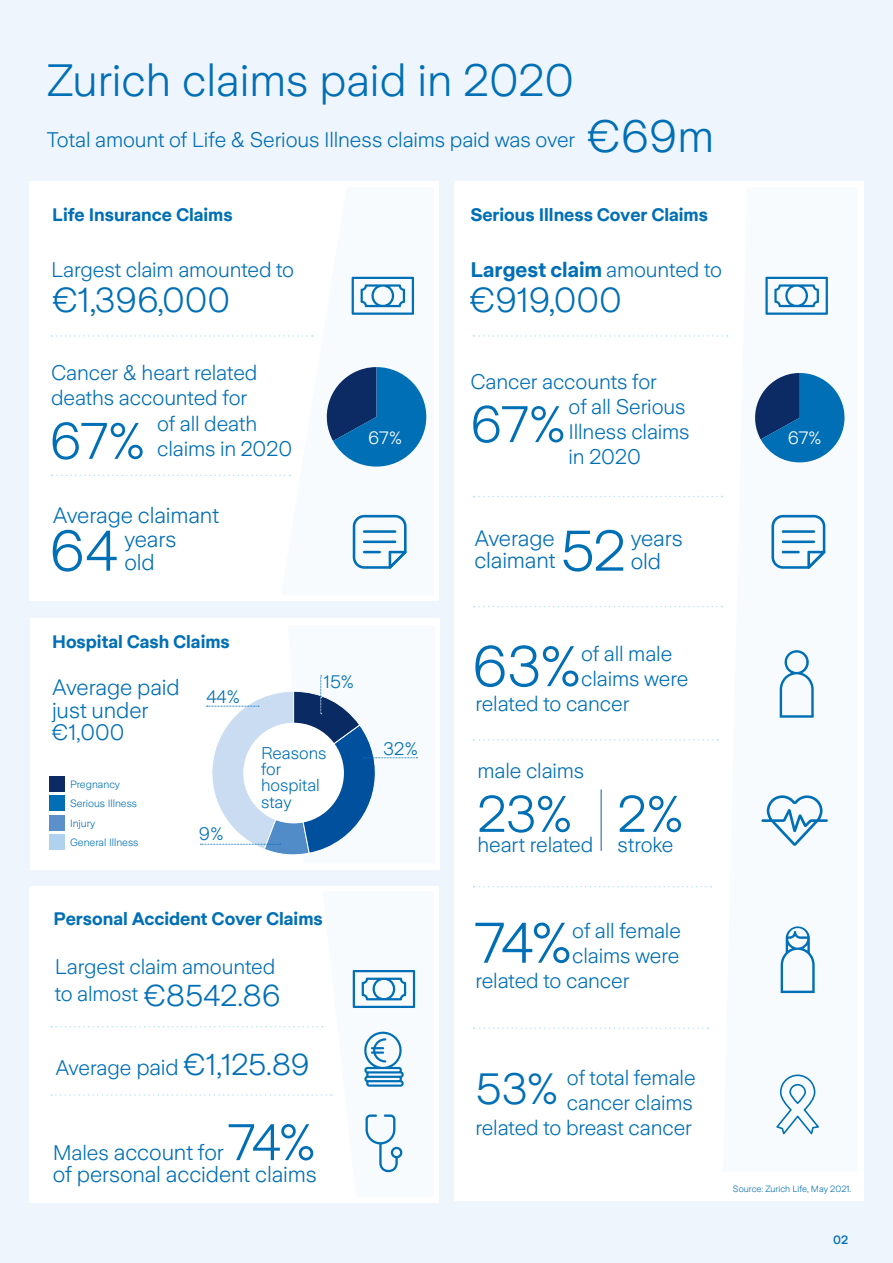
<style>
.page{position:relative;width:893px;height:1263px;background:#eff5fc}
.page>*{position:absolute;margin:0;border:0;box-sizing:border-box;transform-origin:0 0}
.t1{font:300 56.85px "Zurich Sans";letter-spacing:-.01em;color:#006fb6}
.t2{font:300 51px "Zurich Sans";letter-spacing:-.015em;color:#006fb6}
.t3{font:300 45px "Zurich Sans";color:#006fb6}
.t4{font:300 43.5px "Zurich Sans";color:#006fb6}
.t5{font:300 34.5px "Zurich Sans";color:#006fb6}
.t6{font:300 30px "Zurich Sans";color:#006fb6}
.t7{font:300 22.2px/22.5px "Zurich Sans";letter-spacing:-.005em;color:#006fb6}
.t8{font:300 21px/25.2px "Zurich Sans";letter-spacing:-.005em;color:#006fb6}
.t9{font:700 21px "Zurich Sans";color:#006fb6}
.t10{font:700 18px "Zurich Sans";color:#006fb6}
.t11{font:300 18px "Zurich Sans";color:#006fb6}
.t12{font:300 17.85px "Zurich Sans";color:#fff}
.t13{font:300 16.8px/16.4px "Zurich Sans";color:#006fb6}
.t14{font:500 12px "Zurich Sans";color:#006fb6}
.t15{font:300 10.5px/19.5px "Zurich Sans";color:#006fb6}
.t16{font:300 9px "Zurich Sans";color:#006fb6}
.s1{font-size:45px}
.s2{font-weight:300}
.s3{font-size:21px}
.s4{font-size:22.2px}
</style>
<div class="page">
<div style="left:454px;top:181px;width:409px;height:1020px;background:#fff"></div>
<div style="left:30px;top:181px;width:409px;height:420px;background:#fff"></div>
<svg style="left:755px;top:373px;width:89px;height:89px"></svg>
<div style="left:30px;top:886px;width:409px;height:316px;background:#fff"></div>
<div style="left:31px;top:619px;width:409px;height:251px;background:#fff"></div>
<svg style="left:200px;top:675px;width:218px;height:180px"></svg>
<svg style="left:326px;top:367px;width:100px;height:100px"></svg>
<div style="left:49px;top:834px;width:16px;height:16px;background:#b1d2ef"></div>
<div style="left:49px;top:815px;width:16px;height:16px;background:#5c90ca"></div>
<div style="left:49px;top:795px;width:16px;height:15px;background:#006fb6"></div>
<div style="left:49px;top:776px;width:16px;height:15px;background:#0c2a64"></div>
<hr style="left:600px;top:789px;width:2px;height:62px;background:#5c90ca">
<svg style="left:473px;top:335px;width:255px;height:2px"></svg>
<svg style="left:473px;top:496px;width:249px;height:1px"></svg>
<svg style="left:473px;top:606px;width:249px;height:1px"></svg>
<svg style="left:473px;top:739px;width:245px;height:2px"></svg>
<svg style="left:473px;top:886px;width:238px;height:1px"></svg>
<svg style="left:473px;top:1027px;width:235px;height:2px"></svg>
<svg style="left:51px;top:475px;width:239px;height:1px"></svg>
<svg style="left:51px;top:335px;width:262px;height:2px"></svg>
<svg style="left:352px;top:277px;width:62px;height:38px"></svg>
<svg style="left:765px;top:277px;width:63px;height:38px"></svg>
<svg style="left:780px;top:650px;width:34px;height:68px"></svg>
<svg style="left:781px;top:926px;width:34px;height:67px"></svg>
<svg style="left:761px;top:795px;width:67px;height:51px"></svg>
<svg style="left:51px;top:970px;width:365px;height:203px"></svg>
<svg style="left:353px;top:515px;width:54px;height:54px"></svg>
<svg style="left:771px;top:515px;width:54px;height:54px"></svg>
<svg style="left:776px;top:1074px;width:43px;height:60px"></svg>
<h3 class="t3" style="left:47px;top:55px;width:529px">Zurich claims paid in 2020</h3>
<p class="t8" style="left:47px;top:128px;width:669px">Total amount of Life &amp; Serious Illness claims paid was over <span class="s1">€69m</span></p>
<p class="t10" style="left:52px;top:205px;width:182px">Life Insurance Claims</p>
<p class="t10" style="left:470px;top:205px;width:239px">Serious Illness Cover Claims</p>
<p class="t8" style="left:51px;top:258px;width:245px">Largest claim amounted to</p>
<h3 class="t5" style="left:53px;top:282px;width:179px">€1,396,000</h3>
<p class="t8" style="left:51px;top:361px;width:208px">Cancer &amp; heart related</p>
<p class="t8" style="left:51px;top:386px;width:197px">deaths accounted for</p>
<p class="t8" style="left:157px;top:411px;width:102px">of all death</p>
<p class="t8" style="left:157px;top:436px;width:137px">claims in 2020</p>
<h2 class="t2" style="left:49px;top:413px;width:97px">67%</h2>
<p class="t7" style="left:124px;top:504px;width:96px;line-height:23.2px;text-indent:-72px">Average claimant years<br>old</p>
<h1 class="t1" style="left:49px;top:520px;width:70px">64</h1>
<p class="t12" style="left:368px;top:428px;width:35px">67%</p>
<p class="t9" style="left:471px;top:259px;width:253px">Largest claim <span class="s2">amounted to</span></p>
<h3 class="t5" style="left:470px;top:282px;width:153px">€919,000</h3>
<p class="t8" style="left:569px;top:369px;width:123px;text-indent:-98px">Cancer accounts for<br>of all Serious<br>Illness claims in 2020</p>
<h2 class="t2" style="left:470px;top:397px;width:97px">67%</h2>
<h1 class="t1" style="left:560px;top:520px;width:67px">52</h1>
<p class="t7" style="left:474px;top:527px;width:83px">Average claimant</p>
<p class="t7" style="left:631px;top:528px;width:54px">years</p>
<p class="t7" style="left:631px;top:550px;width:32px">old</p>
<p class="t12" style="left:788px;top:428px;width:35px">67%</p>
<p class="t10" style="left:52px;top:632px;width:179px">Hospital Cash Claims</p>
<p class="t7" style="left:52px;top:677px;width:129px">Average paid just under €1,000</p>
<p class="t11" style="left:324px;top:672px;width:32px">15%</p>
<p class="t11" style="left:206px;top:687px;width:35px">44%</p>
<p class="t13" style="left:261px;top:745px;width:67px">Reasons</p>
<p class="t11" style="left:384px;top:739px;width:36px">32%</p>
<p class="t13" style="left:261px;top:761px;width:60px">for hospital stay</p>
<p class="t15" style="left:70px;top:774px;width:70px">Pregnancy<br>Serious Illness<br>Injury<br>General Illness</p>
<p class="t11" style="left:199px;top:824px;width:26px">9%</p>
<p class="t10" style="left:54px;top:909px;width:271px">Personal Accident Cover Claims</p>
<p class="t8" style="left:55px;top:953px;width:222px;line-height:27px">Largest claim amounted to almost</p>
<h3 class="t6" style="left:144px;top:980px;width:138px">€8542.86</h3>
<h3 class="t6" style="left:55px;top:1048px;width:256px"><span class="s3">Average</span> <span class="s4">paid</span> €1,125.89</h3>
<h2 class="t2" style="left:228px;top:1115px;width:89px">74%</h2>
<p class="t7" style="left:53px;top:1141px;width:265px"><span class="s3">Males</span> account for<br>of personal accident claims</p>
<h1 class="t1" style="left:472px;top:635px;width:111px">63%</h1>
<p class="t8" style="left:581px;top:641px;width:93px">of all male</p>
<p class="t8" style="left:581px;top:667px;width:109px">claims were</p>
<p class="t8" style="left:475px;top:692px;width:155px">related to cancer</p>
<p class="t8" style="left:477px;top:758px;width:108px">male claims</p>
<h2 class="t2" style="left:477px;top:786px;width:208px">23% 2%</h2>
<p class="t8" style="left:477px;top:832px;width:197px">heart related stroke</p>
<h1 class="t1" style="left:475px;top:912px;width:99px">74%</h1>
<p class="t8" style="left:572px;top:918px;width:110px">of all female</p>
<p class="t8" style="left:572px;top:943px;width:109px">claims were</p>
<p class="t8" style="left:475px;top:968px;width:155px">related to cancer</p>
<p class="t8" style="left:475px;top:1065px;width:222px;text-align:right">of total female<br>cancer claims<br>related to breast cancer</p>
<h3 class="t4" style="left:475px;top:1066px;width:85px">53%</h3>
<p class="t16" style="left:733px;top:1184px;width:120px">Source: Zurich Life, May 2021.</p>
<p class="t14" style="left:833px;top:1233px;width:17px">02</p>
</div>
